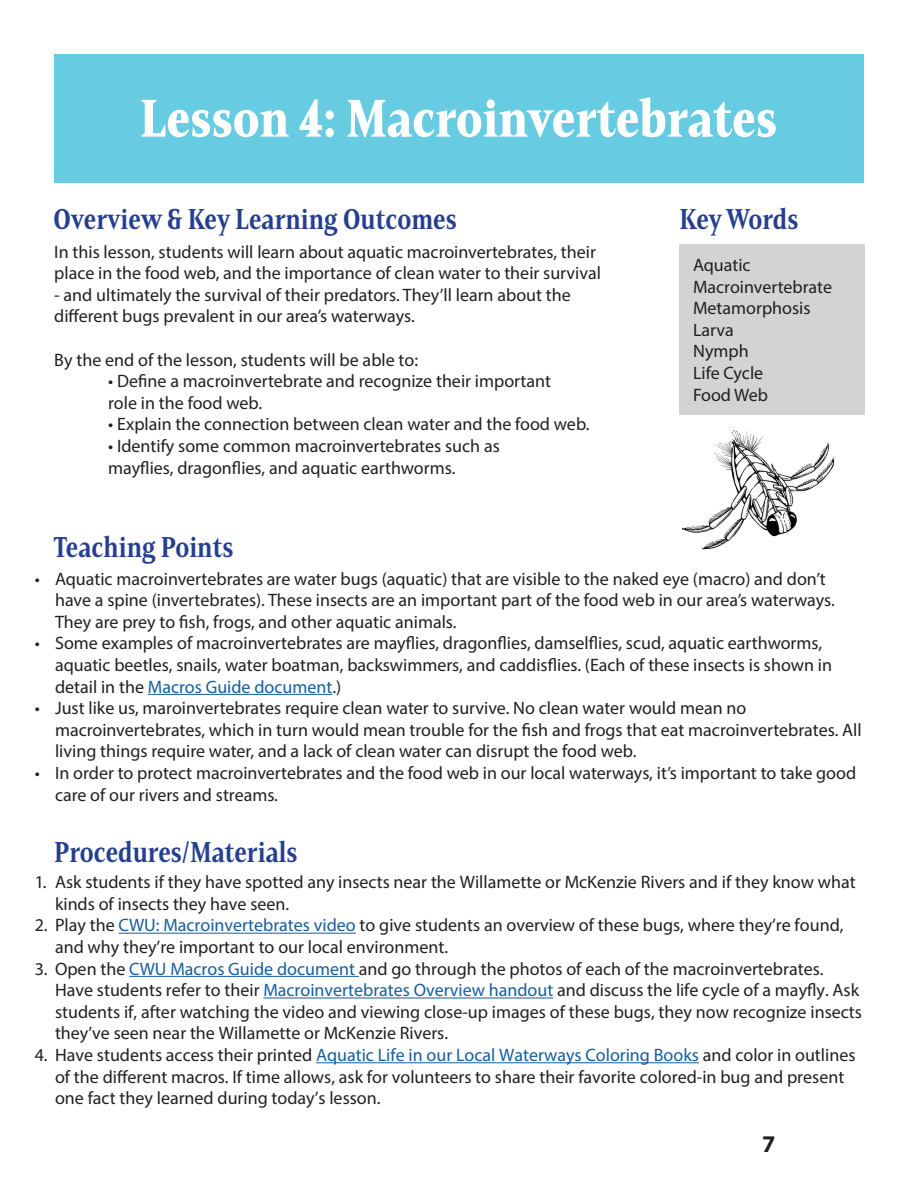
<style>
.page{position:relative;width:918px;height:1188px;background:#fff}
.page>*{position:absolute;margin:0;border:0;box-sizing:border-box;transform-origin:0 0}
.t1{font:52.5px "Mandrel Con Bla";color:#fff}
.t2{font:28.5px "Mandrel Con Bol";color:#253f8e}
.t3{font:700 24px "Myriad Pro";color:#231f20}
.t4{font:18px/21.6px "Myriad Pro";color:#231f20}
.s1{color:#175d9e}
</style>
<div class="page">
<div style="left:54px;top:54px;width:810px;height:128px;background:#67cce1"></div>
<div style="left:680px;top:244px;width:186px;height:170px;background:#d4d3d2"></div>
<hr style="left:148px;top:694px;width:184px;height:1px;background:#175d9e">
<hr style="left:119px;top:933px;width:237px;height:1px;background:#175d9e">
<hr style="left:129px;top:976px;width:230px;height:1px;background:#175d9e">
<hr style="left:263px;top:998px;width:290px;height:1px;background:#175d9e">
<hr style="left:316px;top:1062px;width:383px;height:1px;background:#175d9e">
<img style="left:683px;top:430px;width:152px;height:120px">
<p class="t1" style="left:140px;top:87px;width:639px">Lesson 4: Macroinvertebrates</p>
<p class="t2" style="left:54px;top:202px;width:405px">Overview &amp; Key Learning Outcomes</p>
<p class="t4" style="left:54px;top:240px;width:548px">In this lesson, students will learn about aquatic macroinvertebrates, their place in the food web, and the importance of clean water to their survival</p>
<p class="t4" style="left:54px;top:284px;width:518px">- and ultimately the survival of their predators. They’ll learn about the different bugs prevalent in our area’s waterways.</p>
<p class="t4" style="left:54px;top:348px;width:365px">By the end of the lesson, students will be able to:</p>
<p class="t4" style="left:108px;top:370px;width:444px">• Define a macroinvertebrate and recognize their important role in the food web.</p>
<p class="t4" style="left:108px;top:413px;width:483px">• Explain the connection between clean water and the food web.</p>
<p class="t4" style="left:108px;top:435px;width:393px">• Identify some common macroinvertebrates such as mayflies, dragonflies, and aquatic earthworms.</p>
<p class="t2" style="left:680px;top:202px;width:121px">Key Words</p>
<p class="t4" style="left:693px;top:254px;width:59px">Aquatic</p>
<p class="t4" style="left:693px;top:276px;width:141px">Macroinvertebrate</p>
<p class="t4" style="left:693px;top:297px;width:119px">Metamorphosis</p>
<p class="t4" style="left:693px;top:319px;width:42px">Larva</p>
<p class="t4" style="left:693px;top:340px;width:57px">Nymph</p>
<p class="t4" style="left:693px;top:362px;width:72px">Life Cycle</p>
<p class="t4" style="left:693px;top:384px;width:77px">Food Web</p>
<p class="t2" style="left:53px;top:530px;width:182px">Teaching Points</p>
<p class="t4" style="left:55px;top:567px;width:781px;text-indent:-20px">• Aquatic macroinvertebrates are water bugs (aquatic) that are visible to the naked eye (macro) and don’t have a spine (invertebrates). These insects are an important part of the food web in our area’s waterways.<br>They are prey to fish, frogs, and other aquatic animals.</p>
<p class="t4" style="left:55px;top:632px;width:779px;text-indent:-20px">• Some examples of macroinvertebrates are mayflies, dragonflies, damselflies, scud, aquatic earthworms, aquatic beetles, snails, water boatman, backswimmers, and caddisflies. (Each of these insects is shown in detail in the <span class="s1">Macros Guide document</span>.)</p>
<p class="t4" style="left:55px;top:697px;width:808px;text-indent:-20px">• Just like us, maroinvertebrates require clean water to survive. No clean water would mean no macroinvertebrates, which in turn would mean trouble for the fish and frogs that eat macroinvertebrates. All living things require water, and a lack of clean water can disrupt the food web.</p>
<p class="t4" style="left:55px;top:762px;width:803px;text-indent:-20px">• In order to protect macroinvertebrates and the food web in our local waterways, it’s important to take good care of our rivers and streams.</p>
<p class="t2" style="left:54px;top:835px;width:245px">Procedures/Materials</p>
<p class="t4" style="left:55px;top:871px;width:802px;text-indent:-20px">1. Ask students if they have spotted any insects near the Willamette or McKenzie Rivers and if they know what kinds of insects they have seen.</p>
<p class="t4" style="left:55px;top:914px;width:790px;text-indent:-20px">2. Play the <span class="s1">CWU: Macroinvertebrates video</span> to give students an overview of these bugs, where they’re found, and why they’re important to our local environment.</p>
<p class="t4" style="left:55px;top:957px;width:808px;text-indent:-20px">3. Open the <span class="s1">CWU Macros Guide document</span> and go through the photos of each of the macroinvertebrates.<br>Have students refer to their <span class="s1">Macroinvertebrates Overview handout</span> and discuss the life cycle of a mayfly. Ask students if, after watching the video and viewing close-up images of these bugs, they now recognize insects they’ve seen near the Willamette or McKenzie Rivers.</p>
<p class="t4" style="left:55px;top:1044px;width:802px;text-indent:-20px">4. Have students access their printed <span class="s1">Aquatic Life in our Local Waterways Coloring Books</span> and color in outlines of the different macros. If time allows, ask for volunteers to share their favorite colored-in bug and present one fact they learned during today’s lesson.</p>
<h3 class="t3" style="left:762px;top:1128px;width:15px">7</h3>
</div>
